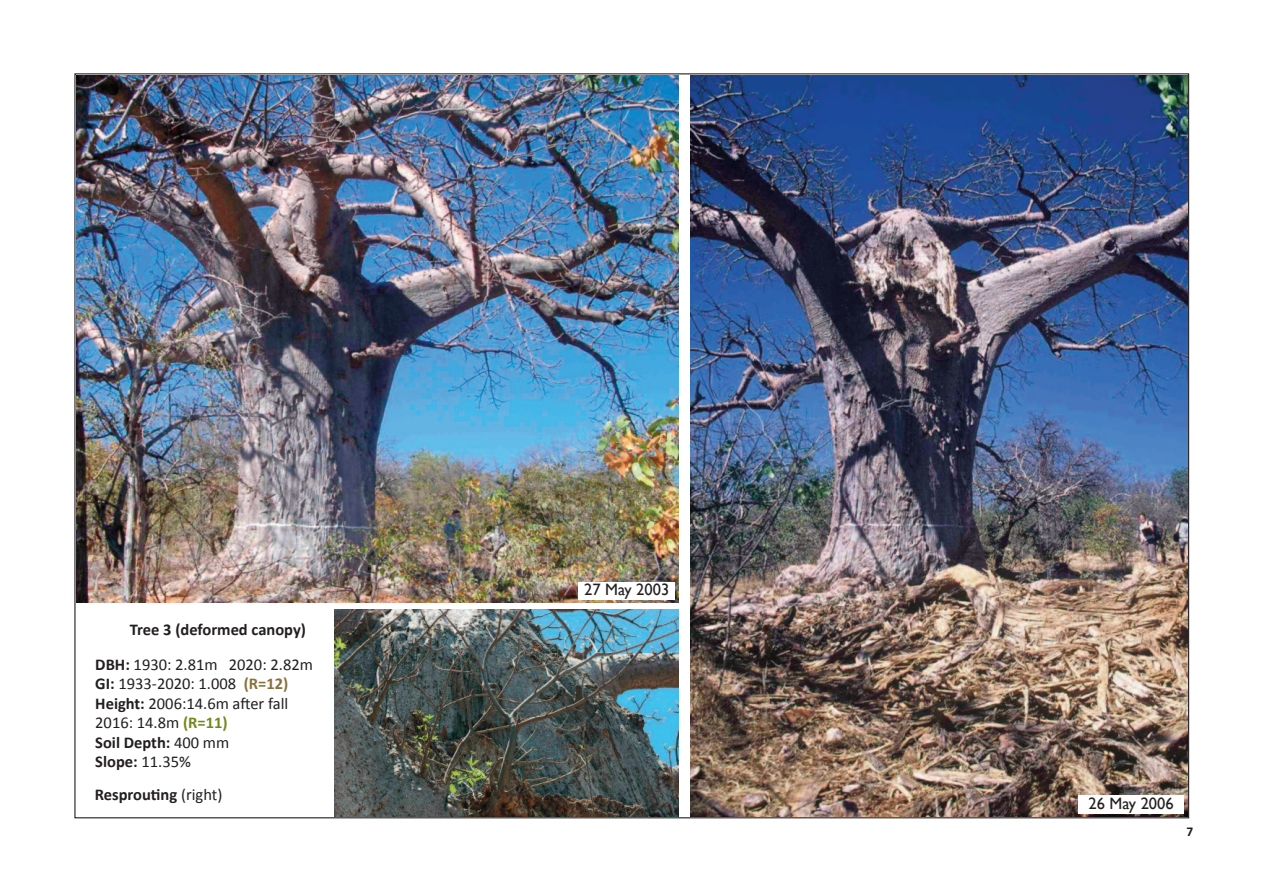
<style>
.page{position:relative;width:1263px;height:893px;background:#fff}
.page>*{position:absolute;margin:0;border:0;box-sizing:border-box;transform-origin:0 0}
.t1{font:16.5px/19.5px "Calibri";color:#231f20}
.t2{font:700 16.5px/34.5px "Calibri";color:#231f20}
.t3{font:16.5px "Gill Sans";color:#231f20}
.t4{font:700 13.5px "Calibri";color:#231f20}
.s1{font-weight:400}
.s2{font-weight:700}
.s3{font-weight:700;color:#89703b}
.s4{font-weight:700;color:#70891d}
</style>
<div class="page">
<img style="left:77px;top:75px;width:602px;height:528px">
<div style="left:578px;top:583px;width:97px;height:17px;background:#fff"></div>
<img style="left:690px;top:75px;width:497px;height:741px">
<div style="left:1078px;top:795px;width:106px;height:19px;background:#fff"></div>
<img style="left:334px;top:609px;width:345px;height:207px">
<p class="t2" style="left:95px;top:612px;width:219px;text-indent:35px">Tree 3 (deformed canopy)<br>DBH: <span class="s1">1930: 2.81m 2020: 2.82m</span></p>
<p class="t1" style="left:95px;top:674px;width:194px"><span class="s2">GI:</span> 1933-2020: 1.008 <span class="s3">(R=12)<br></span><span class="s2">Height:</span> 2006:14.6m after fall<br>2016: 14.8m <span class="s4">(R=11)<br></span><span class="s2">Soil Depth:</span> 400 mm<br><span class="s2">Slope:</span> 11.35%</p>
<p class="t2" style="left:95px;top:777px;width:129px">Resprouting <span class="s1">(right)</span></p>
<p class="t3" style="left:584px;top:579px;width:87px">27 May 2003</p>
<p class="t3" style="left:1088px;top:793px;width:87px">26 May 2006</p>
<p class="t4" style="left:1186px;top:823px;width:8px">7</p>
</div>
